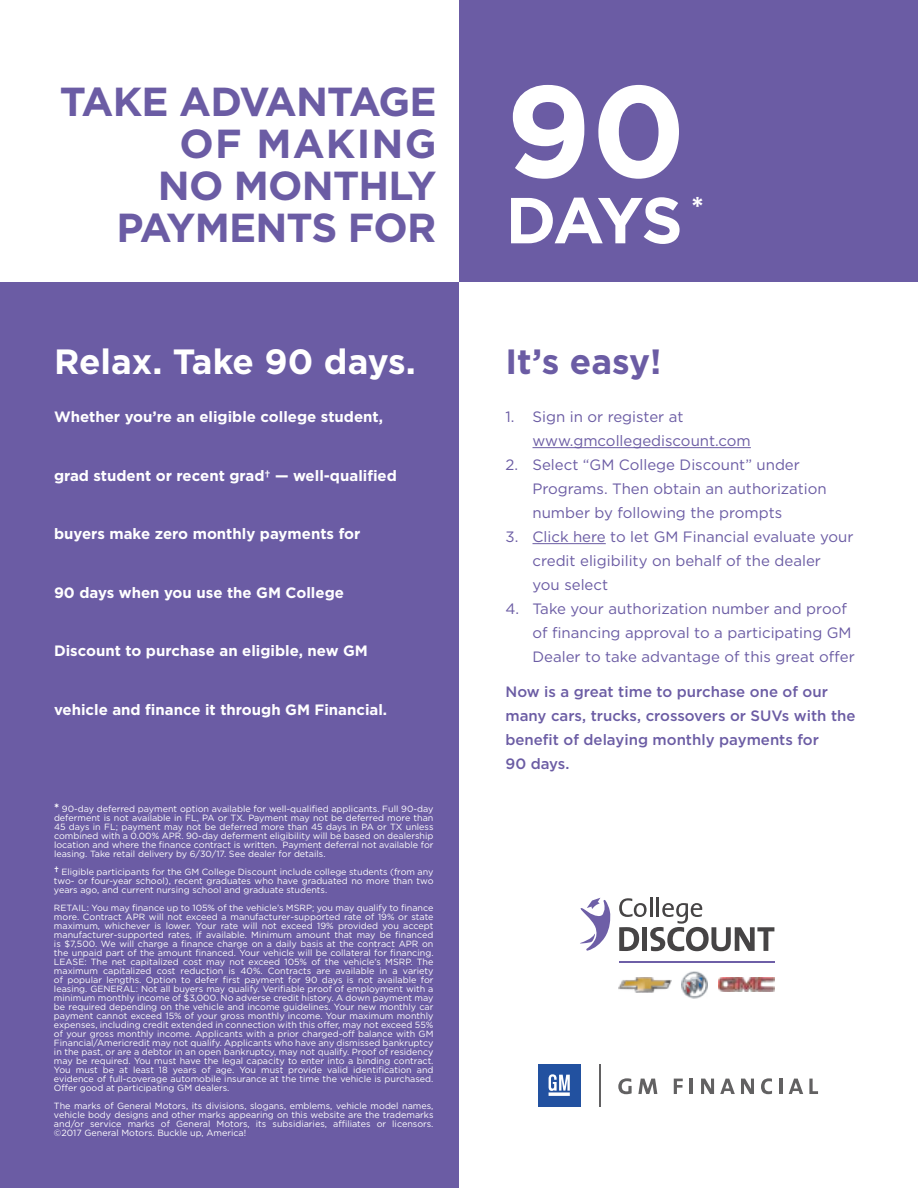
<style>
.page{position:relative;width:918px;height:1188px;background:#fff}
.page>*{position:absolute;margin:0;border:0;box-sizing:border-box;transform-origin:0 0}
.t1{font:700 129.6px "Gotham";color:#fff}
.t2{font:700 64.8px "Gotham";color:#fff}
.t3{font:700 40.5px/42px "Gotham";letter-spacing:-.02em;color:#6b5ca4;text-align:right}
.t4{font:700 35.1px "Gotham";color:#fff}
.t5{font:700 35.1px "Gotham";color:#6b5ca4}
.t6{font:15px/24px "Gotham";color:#6b5ca4}
.t7{font:700 15px "Gotham";color:#fff}
.t8{font:500 15px/24px "Gotham";color:#6b5ca4}
.t9{font:9px/9px "Gotham";color:#fff;text-align:justify}
.s1{font-weight:700;font-size:12px}
</style>
<div class="page">
<div style="left:0;top:282px;width:459px;height:906px;background:#6b5ca4"></div>
<div style="left:459px;top:0;width:459px;height:282px;background:#6b5ca4"></div>
<svg style="left:618px;top:1078px;width:14px;height:16px"></svg>
<svg style="left:638px;top:1079px;width:19px;height:15px"></svg>
<svg style="left:674px;top:1079px;width:9px;height:15px"></svg>
<hr style="left:690px;top:1079px;width:3px;height:15px;background:#626162">
<svg style="left:701px;top:1079px;width:13px;height:15px"></svg>
<svg style="left:720px;top:1079px;width:15px;height:15px"></svg>
<svg style="left:741px;top:1079px;width:13px;height:15px"></svg>
<svg style="left:761px;top:1078px;width:11px;height:16px"></svg>
<hr style="left:779px;top:1079px;width:4px;height:15px;background:#626162">
<svg style="left:789px;top:1079px;width:14px;height:15px"></svg>
<svg style="left:809px;top:1079px;width:9px;height:15px"></svg>
<hr style="left:600px;top:1064px;width:1px;height:42px;background:#626162">
<div style="left:538px;top:1064px;width:42px;height:42px;background:#2251a0"></div>
<svg style="left:549px;top:1074px;width:21px;height:22px"></svg>
<hr style="left:532px;top:447px;width:219px;height:1px;background:#6b5ca4">
<hr style="left:532px;top:543px;width:74px;height:1px;background:#6b5ca4">
<hr style="left:619px;top:962px;width:156px;height:1px;background:#6e5fa7">
<hr style="left:650px;top:897px;width:2px;height:20px;background:#464445">
<hr style="left:656px;top:897px;width:3px;height:20px;background:#464445">
<svg style="left:619px;top:898px;width:155px;height:53px"></svg>
<svg style="left:580px;top:898px;width:31px;height:53px"></svg>
<img style="left:719px;top:978px;width:55px;height:13px">
<img style="left:682px;top:971px;width:26px;height:27px">
<img style="left:618px;top:978px;width:54px;height:15px">
<h3 class="t3" style="left:60px;top:81px;width:378px">TAKE ADVANTAGE<br>OF MAKING<br>NO MONTHLY<br>PAYMENTS FOR</h3>
<h1 class="t1" style="left:506px;top:45px;width:182px">90</h1>
<h2 class="t2" style="left:506px;top:177px;width:200px">DAYS <sup>*</sup></h2>
<h3 class="t4" style="left:54px;top:338px;width:363px">Relax. Take 90 days.</h3>
<h3 class="t5" style="left:506px;top:338px;width:158px">It’s easy!</h3>
<h3 class="t7" style="left:54px;top:407px;width:331px">Whether you’re an eligible college student,</h3>
<h3 class="t7" style="left:54px;top:465px;width:344px">grad student or recent grad† — well-qualified</h3>
<h3 class="t7" style="left:54px;top:524px;width:308px">buyers make zero monthly payments for</h3>
<h3 class="t7" style="left:54px;top:582px;width:292px">90 days when you use the GM College</h3>
<h3 class="t7" style="left:54px;top:641px;width:315px">Discount to purchase an eligible, new GM</h3>
<h3 class="t7" style="left:54px;top:699px;width:335px">vehicle and finance it through GM Financial.</h3>
<p class="t9" style="left:54px;top:805px;width:381px"><span class="s1">*</span> 90-day deferred payment option available for well-qualified applicants. Full 90-day deferment is not available in FL, PA or TX. Payment may not be deferred more than 45 days in FL; payment may not be deferred more than 45 days in PA or TX unless combined with a 0.00% APR. 90-day deferment eligibility will be based on dealership location and where the finance contract is written. Payment deferral not available for leasing. Take retail delivery by 6/30/17. See dealer for details.</p>
<p class="t9" style="left:54px;top:868px;width:381px"><span class="s1">†</span> Eligible participants for the GM College Discount include college students (from any two- or four-year school), recent graduates who have graduated no more than two years ago, and current nursing school and graduate students.</p>
<p class="t9" style="left:54px;top:904px;width:381px">RETAIL: You may finance up to 105% of the vehicle’s MSRP; you may qualify to finance more. Contract APR will not exceed a manufacturer-supported rate of 19% or state maximum, whichever is lower. Your rate will not exceed 19% provided you accept manufacturer-supported rates, if available. Minimum amount that may be financed is $7,500. We will charge a finance charge on a daily basis at the contract APR on the unpaid part of the amount financed. Your vehicle will be collateral for financing.<br>LEASE: The net capitalized cost may not exceed 105% of the vehicle’s MSRP. The maximum capitalized cost reduction is 40%. Contracts are available in a variety of popular lengths. Option to defer first payment for 90 days is not available for leasing. GENERAL: Not all buyers may qualify. Verifiable proof of employment with a minimum monthly income of $3,000. No adverse credit history. A down payment may be required depending on the vehicle and income guidelines. Your new monthly car payment cannot exceed 15% of your gross monthly income. Your maximum monthly expenses, including credit extended in connection with this offer, may not exceed 55% of your gross monthly income. Applicants with a prior charged-off balance with GM Financial/Americredit may not qualify. Applicants who have any dismissed bankruptcy in the past, or are a debtor in an open bankruptcy, may not qualify. Proof of residency may be required. You must have the legal capacity to enter into a binding contract.<br>You must be at least 18 years of age. You must provide valid identification and evidence of full-coverage automobile insurance at the time the vehicle is purchased.<br>Offer good at participating GM dealers.</p>
<p class="t9" style="left:54px;top:1102px;width:381px">The marks of General Motors, its divisions, slogans, emblems, vehicle model names, vehicle body designs and other marks appearing on this website are the trademarks and/or service marks of General Motors, its subsidiaries, affiliates or licensors. ©2017 General Motors. Buckle up, America!</p>
<h3 class="t6" style="left:532px;top:405px;width:220px;text-indent:-27px">1. Sign in or register at www.gmcollegediscount.com</h3>
<h3 class="t6" style="left:532px;top:453px;width:296px;text-indent:-27px">2. Select “GM College Discount” under<br>Programs. Then obtain an authorization number by following the prompts</h3>
<h3 class="t6" style="left:532px;top:525px;width:323px;text-indent:-27px">3. Click here to let GM Financial evaluate your credit eligibility on behalf of the dealer<br>you select</h3>
<h3 class="t6" style="left:532px;top:597px;width:324px;text-indent:-27px">4. Take your authorization number and proof of financing approval to a participating GM<br>Dealer to take advantage of this great offer</h3>
<h3 class="t8" style="left:506px;top:679px;width:352px">Now is a great time to purchase one of our many cars, trucks, crossovers or SUVs with the benefit of delaying monthly payments for<br>90 days.</h3>
</div>
